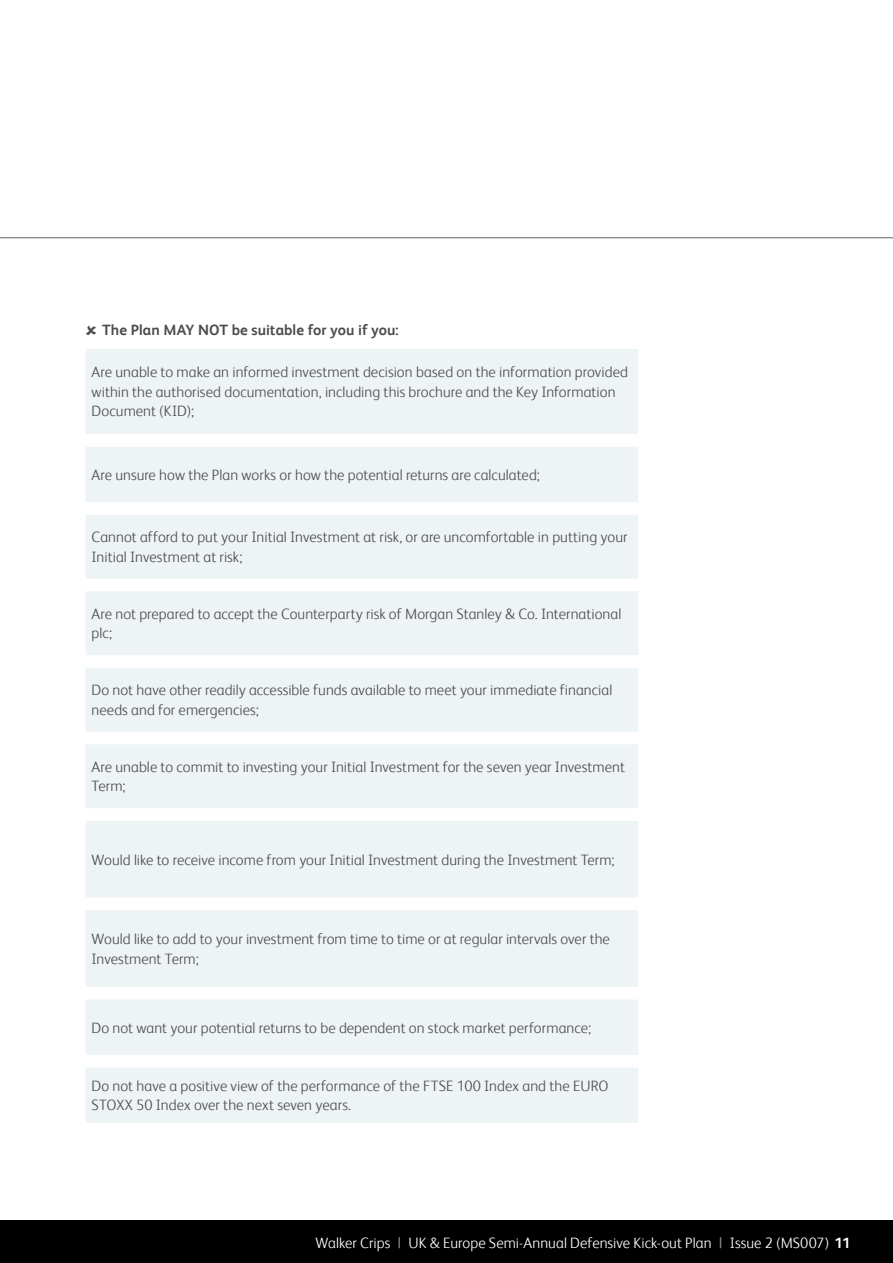
<style>
.page{position:relative;width:893px;height:1263px;background:#fff}
.page>*{position:absolute;margin:0;border:0;box-sizing:border-box;transform-origin:0 0}
.Main_body_text{font:300 15px/19.5px "FS Albert";letter-spacing:.005em;color:#4b4c4d}
.Main_body_text-2{font:300 15px "FS Albert";letter-spacing:.005em;color:#fff}
.Main_body_text-3{font:700 15px "FS Albert";letter-spacing:.005em;color:#4b4c4d}
.s1{font-weight:400;color:#939598}
.s2{font-weight:700}
</style>
<div class="page">
<svg style="left:86px;top:349px;width:552px;height:774px;fill:#eef3f6"></svg>
<hr style="left:0;top:237px;width:893px;height:1px;background:#636366">
<div style="left:0;top:1220px;width:893px;height:43px;background:#000"></div>
<p class="Main_body_text-3" style="left:102px;top:321px;width:298px">The Plan MAY NOT be suitable for you if you:</p>
<p class="Main_body_text" style="left:92px;top:362px;width:538px">Are unable to make an informed investment decision based on the information provided within the authorised documentation, including this brochure and the Key Information<br>Document (KID);</p>
<p class="Main_body_text" style="left:92px;top:465px;width:450px">Are unsure how the Plan works or how the potential returns are calculated;</p>
<p class="Main_body_text" style="left:92px;top:527px;width:537px">Cannot afford to put your Initial Investment at risk, or are uncomfortable in putting your<br>Initial Investment at risk;</p>
<p class="Main_body_text" style="left:92px;top:604px;width:531px">Are not prepared to accept the Counterparty risk of Morgan Stanley &amp; Co. International plc;</p>
<p class="Main_body_text" style="left:92px;top:680px;width:522px">Do not have other readily accessible funds available to meet your immediate financial needs and for emergencies;</p>
<p class="Main_body_text" style="left:92px;top:757px;width:535px">Are unable to commit to investing your Initial Investment for the seven year Investment<br>Term;</p>
<p class="Main_body_text" style="left:92px;top:849px;width:525px">Would like to receive income from your Initial Investment during the Investment Term;</p>
<p class="Main_body_text" style="left:92px;top:929px;width:520px">Would like to add to your investment from time to time or at regular intervals over the<br>Investment Term;</p>
<p class="Main_body_text" style="left:92px;top:1017px;width:501px">Do not want your potential returns to be dependent on stock market performance;</p>
<p class="Main_body_text" style="left:92px;top:1076px;width:518px">Do not have a positive view of the performance of the FTSE 100 Index and the EURO<br>STOXX 50 Index over the next seven years.</p>
<p class="Main_body_text-2" style="left:316px;top:1234px;width:536px">Walker Crips <span class="s1">|</span> UK &amp; Europe Semi-Annual Defensive Kick-out Plan <span class="s1">|</span> Issue 2 (MS007) <span class="s2">11</span></p>
</div>
